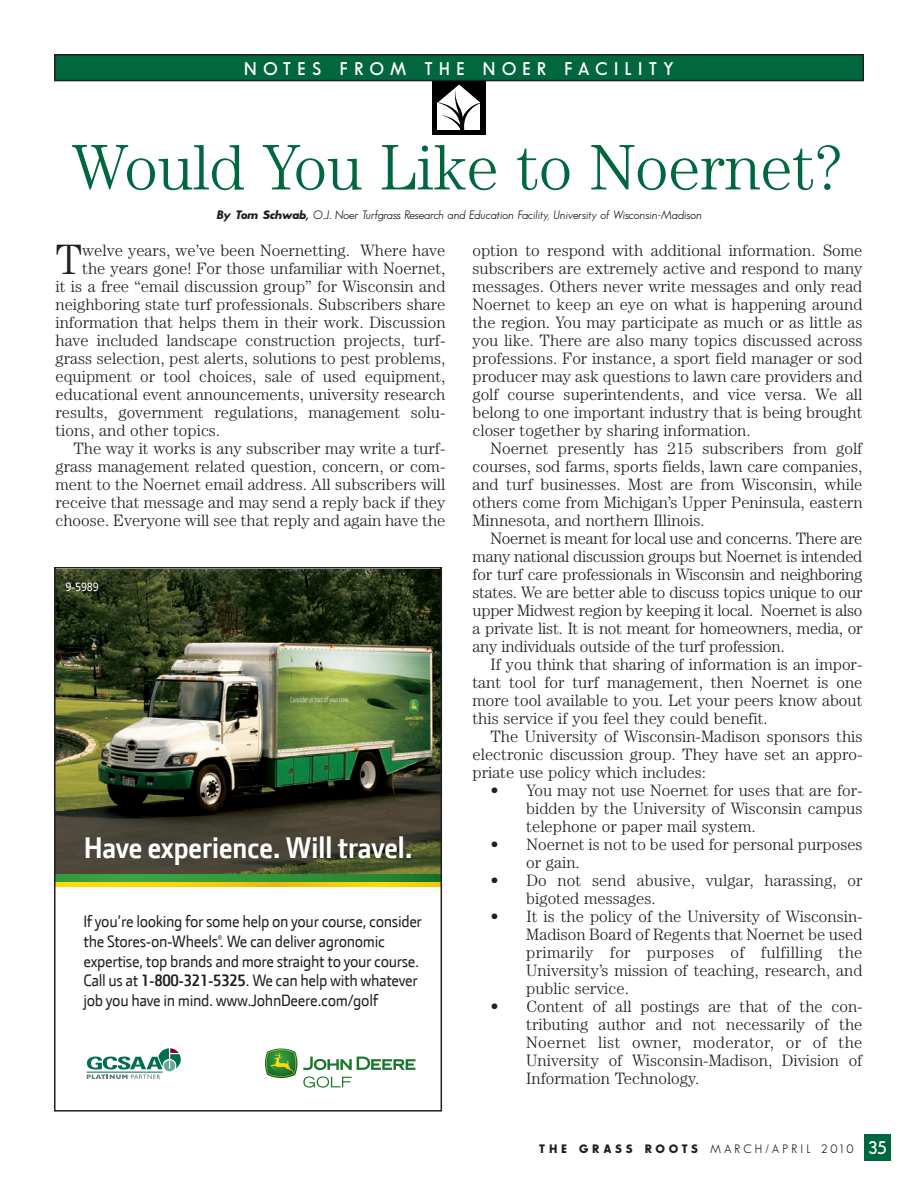
<style>
.page{position:relative;width:918px;height:1188px;background:#fff}
.page>*{position:absolute;margin:0;border:0;box-sizing:border-box;transform-origin:0 0}
.t1{font:300 64.5px "Century";letter-spacing:-.005em;color:#00673e}
.t2{font:300 42.6px "Century";color:#231f20}
.t3{font:700 30.15px "JD Sans";letter-spacing:-.02em;color:#fff}
.t4{font:600 18px "Sans Serif FLF";letter-spacing:.355em;color:#fff}
.t5{font:300 16.5px/18px "Century";color:#231f20;text-align:justify}
.t6{font:16.5px/19.5px "JD Sans";letter-spacing:-.02em;color:#231f20}
.t7{font:italic 12px "Sans Serif FLF";color:#231f20}
.t8{font:12px "Sans Serif FLF";letter-spacing:.26em;color:#231f20}
.t9{font:12px "JD Sans";color:#fff}
.s1{font-weight:700}
.s2{font-weight:600;font-size:18px;color:#fff}
</style>
<div class="page">
<div style="left:864px;top:1134px;width:27px;height:27px;background:#00673e"></div>
<div style="left:432px;top:81px;width:54px;height:54px;background:#000"></div>
<svg style="left:437px;top:85px;width:43px;height:45px"></svg>
<div style="left:55px;top:55px;width:808px;height:26px;background:#00673e"></div>
<div style="left:54px;top:54px;width:810px;height:27px;border:2px solid #231f20"></div>
<svg style="left:57px;top:873px;width:382px;height:10px;background:#489433"></svg>
<svg style="left:57px;top:883px;width:382px;height:3px"></svg>
<img style="left:57px;top:570px;width:382px;height:303px">
<svg style="left:265px;top:1048px;width:32px;height:30px"></svg>
<svg style="left:303px;top:1057px;width:112px;height:13px"></svg>
<svg style="left:303px;top:1076px;width:49px;height:12px"></svg>
<svg style="left:87px;top:1048px;width:94px;height:31px"></svg>
<svg style="left:164px;top:1060px;width:11px;height:11px"></svg>
<hr style="left:87px;top:1072px;width:76px;height:1px;background:#006e51">
<div style="left:54px;top:567px;width:388px;height:545px;border:2px solid #231f20"></div>
<p class="t4" style="left:244px;top:61px;width:431px">NOTES FROM THE NOER FACILITY</p>
<h1 class="t1" style="left:72px;top:145px;width:773px">Would You Like to Noernet?</h1>
<p class="t7" style="left:216px;top:211px;width:487px"><span class="s1">By Tom Schwab,</span> O.J. Noer Turfgrass Research and Education Facility, University of Wisconsin-Madison</p>
<h2 class="t2" style="left:55px;top:245px;width:28px">T</h2>
<p class="t5" style="left:82px;top:243px;width:365px">welve years, we’ve been Noernetting. Where have</p>
<p class="t5" style="left:82px;top:261px;width:365px">the years gone! For those unfamiliar with Noernet,</p>
<p class="t5" style="left:56px;top:279px;width:392px">it is a free “email discussion group” for Wisconsin and</p>
<p class="t5" style="left:56px;top:297px;width:392px">neighboring state turf professionals. Subscribers share</p>
<p class="t5" style="left:56px;top:315px;width:392px">information that helps them in their work. Discussion</p>
<p class="t5" style="left:56px;top:333px;width:392px">have included landscape construction projects, turf-</p>
<p class="t5" style="left:56px;top:351px;width:392px">grass selection, pest alerts, solutions to pest problems,</p>
<p class="t5" style="left:56px;top:369px;width:392px">equipment or tool choices, sale of used equipment,</p>
<p class="t5" style="left:56px;top:387px;width:392px">educational event announcements, university research</p>
<p class="t5" style="left:56px;top:405px;width:392px">results, government regulations, management solu-</p>
<p class="t5" style="left:56px;top:423px;width:166px">tions, and other topics.</p>
<p class="t5" style="left:74px;top:441px;width:373px">The way it works is any subscriber may write a turf-</p>
<p class="t5" style="left:56px;top:459px;width:392px">grass management related question, concern, or com-</p>
<p class="t5" style="left:56px;top:477px;width:392px">ment to the Noernet email address. All subscribers will</p>
<p class="t5" style="left:56px;top:495px;width:391px">receive that message and may send a reply back if they</p>
<p class="t5" style="left:56px;top:513px;width:391px">choose. Everyone will see that reply and again have the</p>
<p class="t9" style="left:66px;top:580px;width:35px">9-5989</p>
<h3 class="t3" style="left:84px;top:831px;width:331px">Have experience. Will travel.</h3>
<p class="t6" style="left:83px;top:912px;width:340px">If you’re looking for some help on your course, consider the Stores-on-Wheels<sup>®</sup>. We can deliver agronomic expertise, top brands and more straight to your course.<br>Call us at <span class="s1">1-800-321-5325</span>. We can help with whatever job you have in mind. www.JohnDeere.com/golf</p>
<p class="t5" style="left:473px;top:243px;width:392px">option to respond with additional information. Some subscribers are extremely active and respond to many messages. Others never write messages and only read Noernet to keep an eye on what is happening around the region. You may participate as much or as little as you like. There are also many topics discussed across professions. For instance, a sport field manager or sod producer may ask questions to lawn care providers and golf course superintendents, and vice versa. We all belong to one important industry that is being brought closer together by sharing information.</p>
<p class="t5" style="left:473px;top:441px;width:392px;text-indent:18px">Noernet presently has 215 subscribers from golf courses, sod farms, sports fields, lawn care companies, and turf businesses. Most are from Wisconsin, while others come from Michigan’s Upper Peninsula, eastern Minnesota, and northern Illinois.</p>
<p class="t5" style="left:473px;top:531px;width:391px;text-indent:18px">Noernet is meant for local use and concerns. There are many national discussion groups but Noernet is intended for turf care professionals in Wisconsin and neighboring states. We are better able to discuss topics unique to our upper Midwest region by keeping it local. Noernet is also a private list. It is not meant for homeowners, media, or any individuals outside of the turf profession.</p>
<p class="t5" style="left:473px;top:657px;width:392px;text-indent:18px">If you think that sharing of information is an impor&shy;tant tool for turf management, then Noernet is one more tool available to you. Let your peers know about this service if you feel they could benefit.</p>
<p class="t5" style="left:473px;top:729px;width:392px;text-indent:18px">The University of Wisconsin-Madison sponsors this electronic discussion group. They have set an appro&shy;priate use policy which includes:</p>
<p class="t5" style="left:526px;top:783px;width:338px;text-indent:-36px">• You may not use Noernet for uses that are for&shy;bidden by the University of Wisconsin campus telephone or paper mail system.</p>
<p class="t5" style="left:526px;top:837px;width:338px;text-indent:-36px">• Noernet is not to be used for personal purposes or gain.</p>
<p class="t5" style="left:526px;top:873px;width:338px;text-indent:-36px">• Do not send abusive, vulgar, harassing, or bigoted messages.</p>
<p class="t5" style="left:526px;top:909px;width:338px;text-indent:-36px">• It is the policy of the University of Wisconsin-Madison Board of Regents that Noernet be used primarily for purposes of fulfilling the University’s mission of teaching, research, and public service.</p>
<p class="t5" style="left:526px;top:999px;width:338px;text-indent:-36px">• Content of all postings are that of the con&shy;tributing author and not necessarily of the Noernet list owner, moderator, or of the University of Wisconsin-Madison, Division of Information Technology.</p>
<p class="t8" style="left:539px;top:1144px;width:350px"><span class="s1">THE GRASS ROOTS</span> MARCH/APRIL 2010 <span class="s2">35</span></p>
</div>
